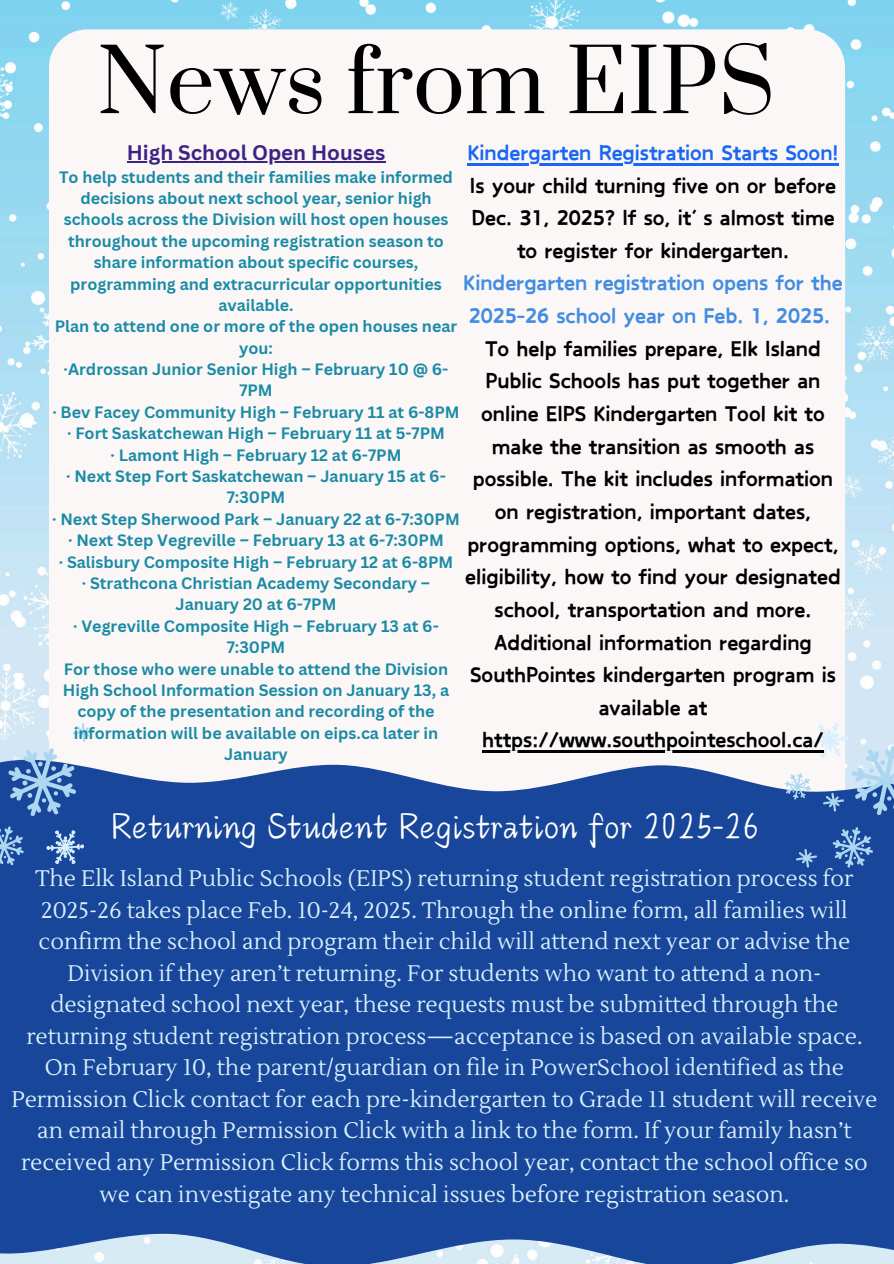
<style>
.page{position:relative;width:894px;height:1264px;background:#fff}
.page>*{position:absolute;margin:0;border:0;box-sizing:border-box;transform-origin:0 0}
.t1{font:85.5px "Prata";color:#000}
.t2{font:39px "Canva Tickler";color:#fff}
.t3{font:900 24px/32.7px "Canva Funny";color:#000;text-align:center}
.t4{font:22.5px/31.5px "Lustria";color:#d9f0fc;text-align:center}
.t5{font:700 20.55px "Canva Sans";color:#3d2384}
.t6{font:700 16.05px/21.3px "Canva Sans";color:#1b8ba5;text-align:center}
.s1{color:#1b67f4}
.s2{color:#428ce2}
</style>
<div class="page">
<img style="left:0;top:0;width:893px;height:720px">
<div style="left:49px;top:29px;width:795px;height:691px;background:#faf7f6"></div>
<div style="left:0;top:764px;width:893px;height:499px;background:#17469a"></div>
<svg style="left:782px;top:720px;width:112px;height:150px"></svg>
<svg style="left:45px;top:828px;width:40px;height:38px;background:#4b73b4"></svg>
<svg style="left:0;top:825px;width:25px;height:42px"></svg>
<svg style="left:0;top:719px;width:95px;height:99px"></svg>
<hr style="left:467px;top:163px;width:371px;height:2px;background:#1b67f4">
<hr style="left:482px;top:750px;width:341px;height:3px;background:#000">
<hr style="left:127px;top:161px;width:258px;height:1px;background:#3d2384">
<p class="t1" style="left:97px;top:28px;width:679px">News from EIPS</p>
<p class="t5" style="left:127px;top:138px;width:260px">High School Open Houses</p>
<p class="t6" style="left:59px;top:166px;width:395px">To help students and their families make informed decisions about next school year, senior high schools across the Division will host open houses throughout the upcoming registration season to share information about specific courses, programming and extracurricular opportunities available.</p>
<p class="t6" style="left:55px;top:315px;width:404px">Plan to attend one or more of the open houses near you:</p>
<p class="t6" style="left:64px;top:358px;width:386px">·Ardrossan Junior Senior High – February 10 @ 6-<br>7PM</p>
<p class="t6" style="left:52px;top:401px;width:408px">· Bev Facey Community High – February 11 at 6-8PM</p>
<p class="t6" style="left:67px;top:422px;width:379px">· Fort Saskatchewan High – February 11 at 5-7PM</p>
<p class="t6" style="left:110px;top:444px;width:292px">· Lamont High – February 12 at 6-7PM</p>
<p class="t6" style="left:66px;top:465px;width:381px">· Next Step Fort Saskatchewan – January 15 at 6-<br>7:30PM</p>
<p class="t6" style="left:52px;top:508px;width:409px">· Next Step Sherwood Park – January 22 at 6-7:30PM</p>
<p class="t6" style="left:68px;top:529px;width:377px">· Next Step Vegreville – February 13 at 6-7:30PM</p>
<p class="t6" style="left:59px;top:550px;width:396px">· Salisbury Composite High – February 12 at 6-8PM</p>
<h3 class="t6" style="left:82px;top:572px;width:350px">· Strathcona Christian Academy Secondary –<br>January 20 at 6-7PM</h3>
<p class="t6" style="left:73px;top:615px;width:367px">· Vegreville Composite High – February 13 at 6-<br>7:30PM</p>
<p class="t6" style="left:63px;top:657px;width:387px">For those who were unable to attend the Division High School Information Session on January 13, a copy of the presentation and recording of the information will be available on eips.ca later in January</p>
<p class="t3" style="left:463px;top:137px;width:381px"><span class="s1">Kindergarten Registration Starts Soon!<br></span>Is your child turning five on or before Dec. 31, 2025? If so, it’s almost time to register for kindergarten.<br><span class="s2">Kindergarten registration opens for the 2025-26 school year on Feb. 1, 2025.<br></span>To help families prepare, Elk Island Public Schools has put together an online EIPS Kindergarten Tool kit to make the transition as smooth as possible. The kit includes information on registration, important dates, programming options, what to expect, eligibility, how to find your designated school, transportation and more.<br>Additional information regarding SouthPointes kindergarten program is available at</p>
<h1 class="t3" style="left:482px;top:725px;width:343px">https://www.southpointeschool.ca/</h1>
<p class="t2" style="left:111px;top:805px;width:649px">Returning Student Registration for 2025-26</p>
<p class="t4" style="left:11px;top:863px;width:867px">The Elk Island Public Schools (EIPS) returning student registration process for 2025-26 takes place Feb. 10-24, 2025. Through the online form, all families will confirm the school and program their child will attend next year or advise the Division if they aren’t returning. For students who want to attend a non&shy;designated school next year, these requests must be submitted through the returning student registration process—acceptance is based on available space.<br>On February 10, the parent/guardian on file in PowerSchool identified as the Permission Click contact for each pre-kindergarten to Grade 11 student will receive an email through Permission Click with a link to the form. If your family hasn’t received any Permission Click forms this school year, contact the school office so we can investigate any technical issues before registration season.</p>
</div>
